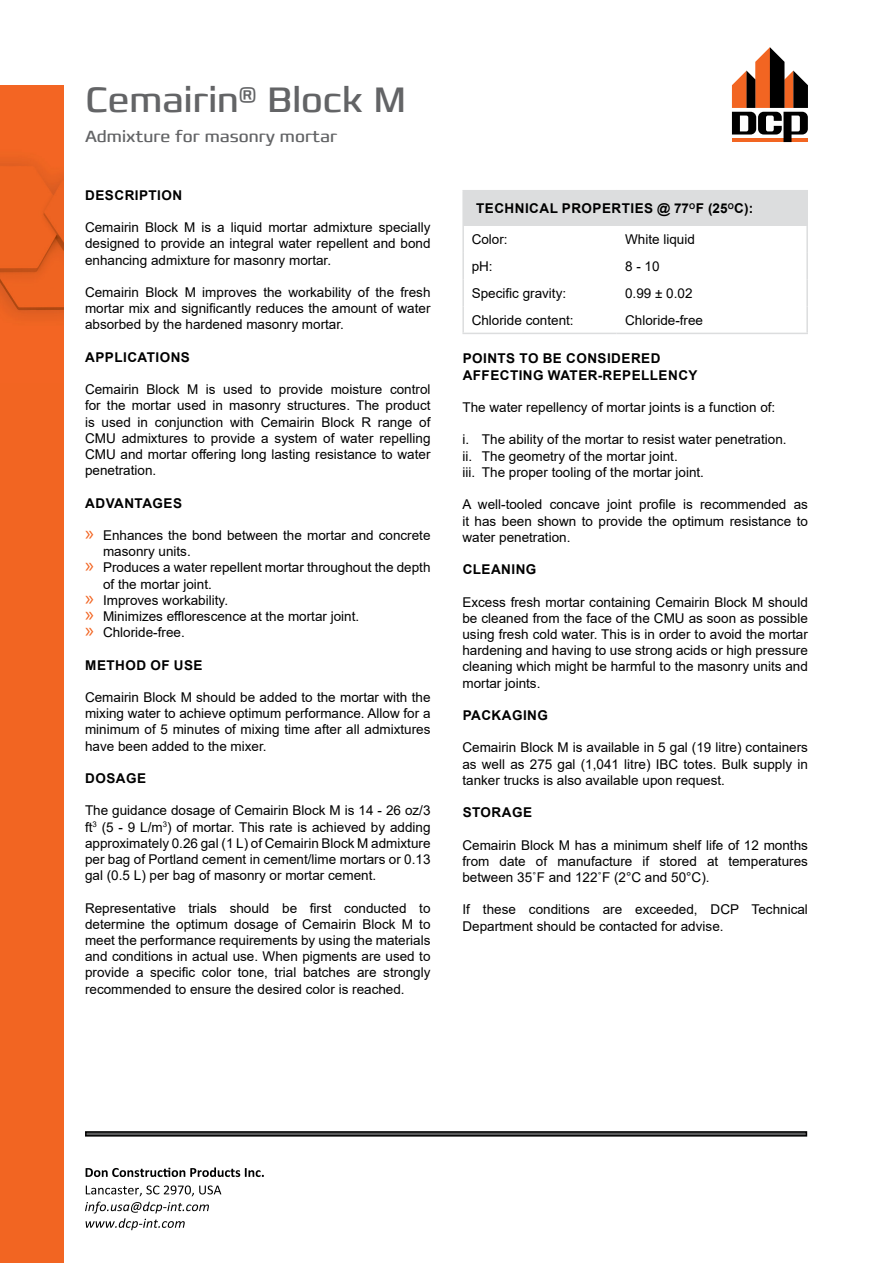
<style>
.page{position:relative;width:893px;height:1263px;background:#fff}
.page>*{position:absolute;margin:0;border:0;box-sizing:border-box;transform-origin:0 0}
.t1{font:36px "Francker CYR";color:#636466}
.t2{font:16.5px "Francker CYR";color:#636466}
.t3{font:13.5px/16.2px "Arial";color:#000;text-align:justify}
.t4{font:700 13.5px/16.2px "Arial";letter-spacing:.035em;color:#000}
.s1{font-family:"Myriad Pro";font-size:21px;color:#f26522}
</style>
<div class="page">
<svg style="left:86px;top:1167px;width:178px;height:10px"></svg>
<svg style="left:85px;top:1185px;width:136px;height:45px"></svg>
<div style="left:85px;top:1131px;width:722px;height:5px;border:2px solid #000"></div>
<div style="left:463px;top:191px;width:344px;height:35px;background:#dcddde"></div>
<hr style="left:462px;top:190px;width:155px;height:1px;background:#dcddde">
<hr style="left:462px;top:191px;width:2px;height:35px;background:#dcddde">
<hr style="left:617px;top:190px;width:191px;height:1px;background:#dcddde">
<hr style="left:806px;top:191px;width:2px;height:35px;background:#dcddde">
<hr style="left:462px;top:226px;width:2px;height:27px;background:#dcddde">
<hr style="left:806px;top:226px;width:2px;height:27px;background:#dcddde">
<hr style="left:462px;top:253px;width:2px;height:27px;background:#dcddde">
<hr style="left:806px;top:253px;width:2px;height:27px;background:#dcddde">
<hr style="left:462px;top:280px;width:2px;height:27px;background:#dcddde">
<hr style="left:806px;top:280px;width:2px;height:27px;background:#dcddde">
<hr style="left:462px;top:307px;width:2px;height:26px;background:#dcddde">
<hr style="left:806px;top:307px;width:2px;height:26px;background:#dcddde">
<hr style="left:462px;top:333px;width:155px;height:1px;background:#dcddde">
<hr style="left:617px;top:333px;width:191px;height:1px;background:#dcddde">
<svg style="left:732px;top:47px;width:76px;height:95px"></svg>
<div style="left:0;top:85px;width:64px;height:1178px;background:#f26522"></div>
<img style="left:0;top:160px;width:64px;height:158px">
<h1 class="t1" style="left:85px;top:77px;width:323px">Cemairin® Block M</h1>
<p class="t2" style="left:85px;top:126px;width:254px">Admixture for masonry mortar</p>
<p class="t4" style="left:85px;top:187px;width:98px">DESCRIPTION</p>
<p class="t3" style="left:85px;top:219px;width:347px">Cemairin Block M is a liquid mortar admixture specially designed to provide an integral water repellent and bond enhancing admixture for masonry mortar.</p>
<p class="t3" style="left:85px;top:284px;width:347px">Cemairin Block M improves the workability of the fresh mortar mix and significantly reduces the amount of water absorbed by the hardened masonry mortar.</p>
<p class="t4" style="left:85px;top:349px;width:106px">APPLICATIONS</p>
<p class="t3" style="left:85px;top:381px;width:347px">Cemairin Block M is used to provide moisture control for the mortar used in masonry structures. The product is used in conjunction with Cemairin Block R range of CMU admixtures to provide a system of water repelling CMU and mortar offering long lasting resistance to water penetration.</p>
<p class="t4" style="left:85px;top:495px;width:98px">ADVANTAGES</p>
<p class="t3" style="left:85px;top:527px;width:347px"><span class="s1">»</span> Enhances the bond between the mortar and concrete</p>
<p class="t3" style="left:103px;top:543px;width:89px">masonry units.</p>
<p class="t3" style="left:85px;top:559px;width:347px"><span class="s1">»</span> Produces a water repellent mortar throughout the depth</p>
<p class="t3" style="left:103px;top:576px;width:110px">of the mortar joint.</p>
<p class="t3" style="left:85px;top:592px;width:145px"><span class="s1">»</span> Improves workability.</p>
<p class="t3" style="left:85px;top:608px;width:276px"><span class="s1">»</span> Minimizes efflorescence at the mortar joint.</p>
<p class="t3" style="left:85px;top:624px;width:101px"><span class="s1">»</span> Chloride-free.</p>
<p class="t4" style="left:85px;top:657px;width:119px">METHOD OF USE</p>
<p class="t3" style="left:85px;top:689px;width:347px">Cemairin Block M should be added to the mortar with the mixing water to achieve optimum performance. Allow for a minimum of 5 minutes of mixing time after all admixtures have been added to the mixer.</p>
<p class="t4" style="left:85px;top:770px;width:62px">DOSAGE</p>
<p class="t3" style="left:85px;top:802px;width:347px">The guidance dosage of Cemairin Block M is 14 - 26 oz/3 ft<sup>3</sup> (5 - 9 L/m<sup>3</sup>) of mortar. This rate is achieved by adding approximately 0.26 gal (1 L) of Cemairin Block M admixture per bag of Portland cement in cement/lime mortars or 0.13 gal (0.5 L) per bag of masonry or mortar cement.</p>
<p class="t3" style="left:85px;top:900px;width:347px">Representative trials should be first conducted to determine the optimum dosage of Cemairin Block M to meet the performance requirements by using the materials and conditions in actual use. When pigments are used to provide a specific color tone, trial batches are strongly recommended to ensure the desired color is reached.</p>
<p class="t4" style="left:476px;top:201px;width:278px">TECHNICAL PROPERTIES @ 77<sup>O</sup>F (25<sup>O</sup>C):</p>
<p class="t3" style="left:472px;top:231px;width:38px">Color:</p>
<p class="t3" style="left:625px;top:231px;width:71px">White liquid</p>
<p class="t3" style="left:472px;top:258px;width:23px">pH:</p>
<p class="t3" style="left:625px;top:258px;width:36px">8 - 10</p>
<p class="t3" style="left:472px;top:285px;width:96px">Specific gravity:</p>
<p class="t3" style="left:625px;top:285px;width:69px">0.99 ± 0.02</p>
<p class="t3" style="left:472px;top:312px;width:104px">Chloride content:</p>
<p class="t3" style="left:625px;top:312px;width:80px">Chloride-free</p>
<p class="t4" style="left:463px;top:351px;width:236px">POINTS TO BE CONSIDERED<br>AFFECTING WATER-REPELLENCY</p>
<p class="t3" style="left:462px;top:399px;width:314px">The water repellency of mortar joints is a function of:</p>
<p class="t3" style="left:462px;top:432px;width:326px;text-align:left">i. The ability of the mortar to resist water penetration. ii. The geometry of the mortar joint.<br>iii. The proper tooling of the mortar joint.</p>
<p class="t3" style="left:462px;top:496px;width:347px">A well-tooled concave joint profile is recommended as it has been shown to provide the optimum resistance to water penetration.</p>
<p class="t4" style="left:463px;top:561px;width:75px">CLEANING</p>
<p class="t3" style="left:462px;top:594px;width:347px">Excess fresh mortar containing Cemairin Block M should be cleaned from the face of the CMU as soon as possible using fresh cold water. This is in order to avoid the mortar hardening and having to use strong acids or high pressure cleaning which might be harmful to the masonry units and mortar joints.</p>
<p class="t4" style="left:463px;top:707px;width:87px">PACKAGING</p>
<p class="t3" style="left:462px;top:739px;width:347px">Cemairin Block M is available in 5 gal (19 litre) containers as well as 275 gal (1,041 litre) IBC totes. Bulk supply in tanker trucks is also available upon request.</p>
<p class="t4" style="left:463px;top:804px;width:71px">STORAGE</p>
<p class="t3" style="left:462px;top:837px;width:347px">Cemairin Block M has a minimum shelf life of 12 months from date of manufacture if stored at temperatures between 35˚F and 122˚F (2°C and 50°C).</p>
<p class="t3" style="left:462px;top:901px;width:347px">If these conditions are exceeded, DCP Technical<br>Department should be contacted for advise.</p>
</div>
